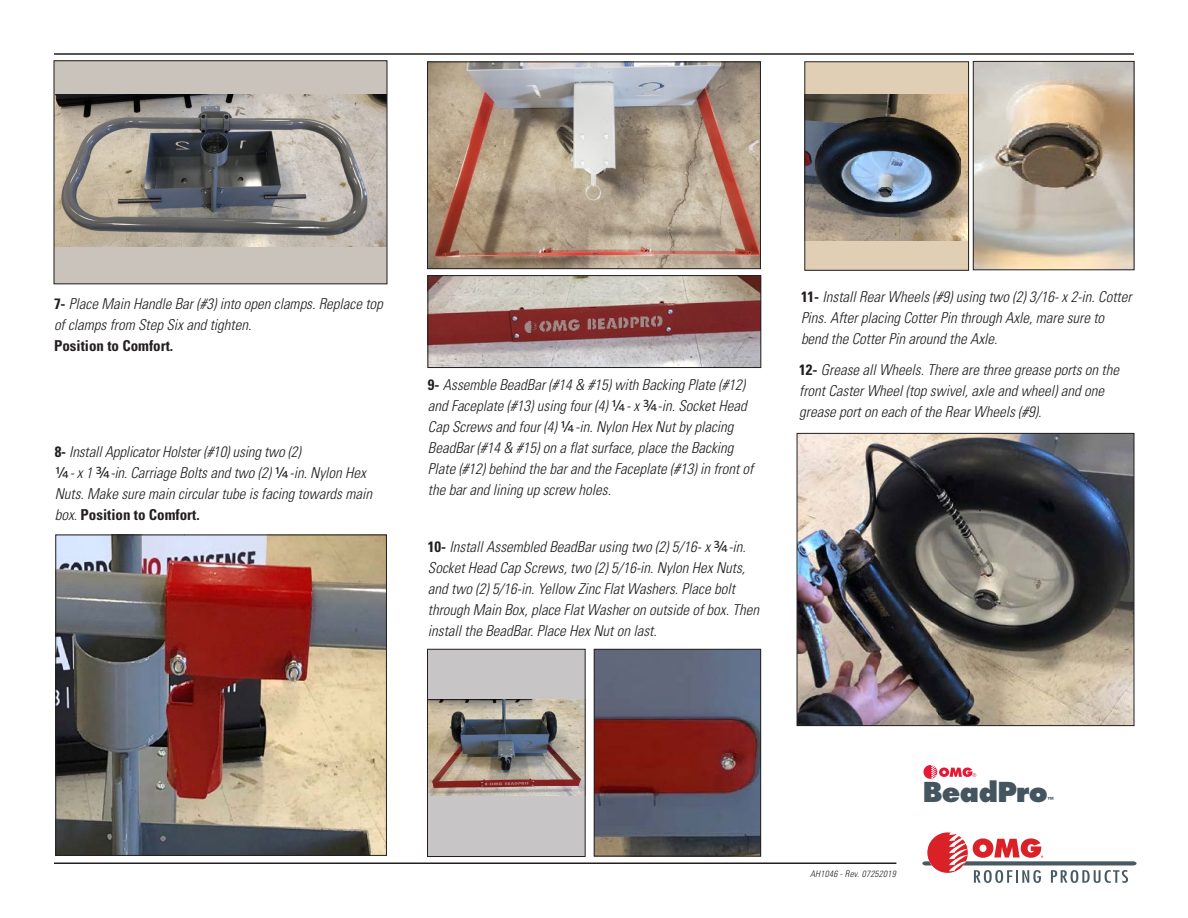
<style>
.page{position:relative;width:1188px;height:918px;background:#fff}
.page>*{position:absolute;margin:0;border:0;box-sizing:border-box;transform-origin:0 0}
.Product_Name{font:800 26.7px "Futura";letter-spacing:-.02em;color:#45555f}
.Numbered_List{font:italic 300 condensed 15px/21px "Univers";color:#231f20}
.Body{font:italic 300 condensed 15px/21px "Univers";color:#231f20}
.job_No{font:italic 300 condensed 9px "Univers";letter-spacing:.03em;color:#231f20}
.Product_Name-2{font:800 6.75px "Futura";color:#45555f}
.s1{font-weight:700;font-style:normal}
.s2{font-family:"Verdana";font-weight:400;font-style:normal;font-stretch:normal}
</style>
<div class="page">
<img style="left:58px;top:537px;width:327px;height:317px">
<div style="left:56px;top:535px;width:331px;height:321px;border:1px solid #231f20"></div>
<div style="left:428px;top:649px;width:157px;height:207px;background:#c7c5c5"></div>
<img style="left:429px;top:700px;width:154px;height:96px">
<div style="left:427px;top:649px;width:158px;height:208px;border:1px solid #231f20"></div>
<div style="left:54px;top:61px;width:333px;height:223px;background:#cac3bb"></div>
<img style="left:56px;top:94px;width:329px;height:153px">
<div style="left:54px;top:61px;width:333px;height:223px;border:1px solid #231f20"></div>
<img style="left:429px;top:64px;width:330px;height:203px">
<div style="left:427px;top:62px;width:334px;height:207px;border:1px solid #231f20"></div>
<hr style="left:54px;top:53px;width:1080px;height:2px;background:#231f20">
<hr style="left:54px;top:862px;width:842px;height:2px;background:#231f20">
<div style="left:805px;top:62px;width:164px;height:208px;background:#e0cfb5"></div>
<img style="left:807px;top:94px;width:160px;height:146px">
<div style="left:805px;top:62px;width:164px;height:208px;border:1px solid #231f20"></div>
<img style="left:799px;top:435px;width:333px;height:289px">
<div style="left:797px;top:433px;width:337px;height:293px;border:1px solid #231f20"></div>
<img style="left:430px;top:277px;width:329px;height:89px">
<div style="left:428px;top:275px;width:333px;height:93px;border:1px solid #231f20"></div>
<img style="left:596px;top:651px;width:163px;height:203px">
<div style="left:594px;top:649px;width:167px;height:207px;border:1px solid #231f20"></div>
<img style="left:975px;top:63px;width:157px;height:205px">
<div style="left:973px;top:61px;width:161px;height:209px;border:1px solid #231f20"></div>
<svg style="left:922px;top:832px;width:215px;height:51px"></svg>
<svg style="left:923px;top:765px;width:53px;height:14px"></svg>
<p class="Numbered_List" style="left:54px;top:293px;width:330px"><span class="s1">7-</span> Place Main Handle Bar (#3) into open clamps. Replace top of clamps from Step Six and tighten.<br><span class="s1">Position to Comfort.</span></p>
<p class="Numbered_List" style="left:55px;top:441px;width:319px"><span class="s1">8-</span> Install Applicator Holster (#10) using two (2)<br><span class="s2">¼</span>- x 1 <span class="s2">¾</span>-in. Carriage Bolts and two (2) <span class="s2">¼</span>-in. Nylon Hex Nuts. Make sure main circular tube is facing towards main box. <span class="s1">Position to Comfort.</span></p>
<p class="Numbered_List" style="left:428px;top:374px;width:327px"><span class="s1">9-</span> Assemble BeadBar (#14 &amp; #15) with Backing Plate (#12) and Faceplate (#13) using four (4) <span class="s2">¼</span>- x <span class="s2">¾</span>-in. Socket Head Cap Screws and four (4) <span class="s2">¼</span>-in. Nylon Hex Nut by placing BeadBar (#14 &amp; #15) on a flat surface, place the Backing Plate (#12) behind the bar and the Faceplate (#13) in front of the bar and lining up screw holes.</p>
<p class="Numbered_List" style="left:428px;top:536px;width:333px"><span class="s1">10-</span> Install Assembled BeadBar using two (2) 5/16- x <span class="s2">¾</span>-in.<br>Socket Head Cap Screws, two (2) 5/16-in. Nylon Hex Nuts, and two (2) 5/16-in. Yellow Zinc Flat Washers. Place bolt through Main Box, place Flat Washer on outside of box. Then install the BeadBar. Place Hex Nut on last.</p>
<p class="Body" style="left:801px;top:286px;width:332px"><span class="s1">11-</span> Install Rear Wheels (#9) using two (2) 3/16- x 2-in. Cotter<br>Pins. After placing Cotter Pin through Axle, mare sure to bend the Cotter Pin around the Axle.</p>
<p class="Numbered_List" style="left:799px;top:359px;width:321px"><span class="s1">12-</span> Grease all Wheels. There are three grease ports on the front Caster Wheel (top swivel, axle and wheel) and one grease port on each of the Rear Wheels (#9).</p>
<p class="job_No" style="left:810px;top:868px;width:87px">AH1046 - Rev. 07252019</p>
<p class="Product_Name" style="left:923px;top:775px;width:127px">BeadPro</p>
<p class="Product_Name-2" style="left:1047px;top:795px;width:8px">™</p>
</div>
